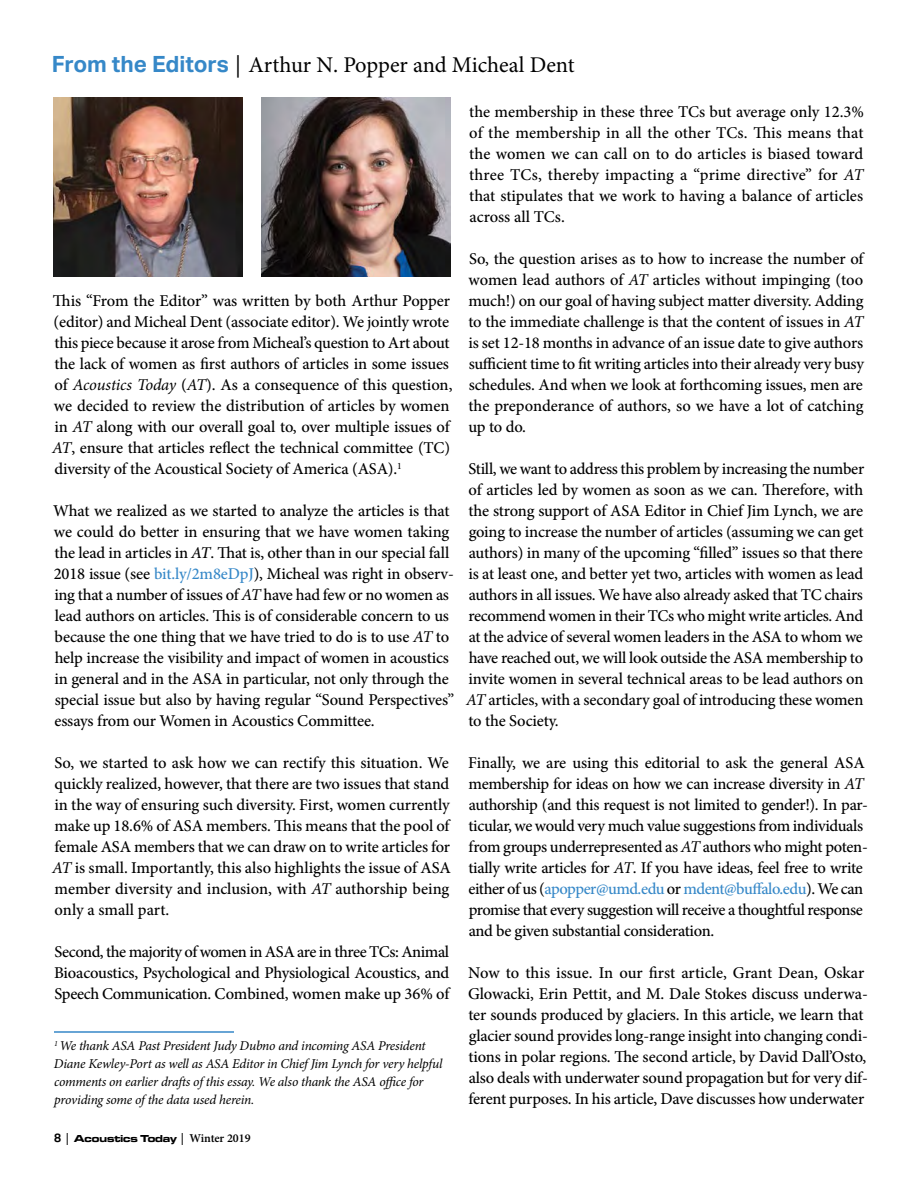
<style>
.page{position:relative;width:918px;height:1188px;background:#fff}
.page>*{position:absolute;margin:0;border:0;box-sizing:border-box;transform-origin:0 0}
.t1{font:22.5px "Minion Pro";letter-spacing:-.005em;color:#000}
.t2{font:500 16.5px/21px "Minion Pro";letter-spacing:-.01em;color:#000}
.t3{font:italic 13.5px/18px "Minion Pro";letter-spacing:-.02em;color:#000}
.t4{font:700 10.5px "Microgramma Ext D";color:#000}
.s1{font-family:"Aktiv Grotesk";font-weight:700;color:#3688c8}
.s2{font-weight:400;font-style:italic}
.s3{font-style:italic}
.s4{color:#3688c8}
.s5{font-family:"Aktiv Grotesk";font-size:12px}
.s6{font-family:"Minion Pro";font-weight:600;font-size:12px}
</style>
<div class="page">
<hr style="left:54px;top:1031px;width:180px;height:2px;background:#3688c8">
<img style="left:53px;top:97px;width:190px;height:179px">
<img style="left:261px;top:97px;width:190px;height:179px">
<h1 class="t1" style="left:52px;top:49px;width:524px"><span class="s1">From the Editors</span> | Arthur N. Popper and Micheal Dent</h1>
<p class="t2" style="left:52px;top:290px;width:402px">This “From the Editor” was written by both Arthur Popper (editor) and Micheal Dent (associate editor). We jointly wrote this piece because it arose from Micheal’s question to Art about the lack of women as first authors of articles in some issues of <span class="s2">Acoustics Today</span> (<span class="s2">AT</span>). As a consequence of this question, we decided to review the distribution of articles by women in <span class="s2">AT</span> along with our overall goal to, over multiple issues of <span class="s2">AT</span>, ensure that articles reflect the technical committee (TC) diversity of the Acoustical Society of America (ASA).<sup>1</sup></p>
<p class="t2" style="left:53px;top:500px;width:402px">What we realized as we started to analyze the articles is that we could do better in ensuring that we have women taking the lead in articles in <span class="s3">AT</span>. That is, other than in our special fall 2018 issue (see <span class="s4">bit.ly/2m8eDpJ</span>), Micheal was right in observ&shy;ing that a number of issues of <span class="s2">AT</span> have had few or no women as lead authors on articles. This is of considerable concern to us because the one thing that we have tried to do is to use <span class="s2">AT</span> to help increase the visibility and impact of women in acoustics in general and in the ASA in particular, not only through the special issue but also by having regular “Sound Perspectives” essays from our Women in Acoustics Committee.</p>
<p class="t2" style="left:52px;top:752px;width:400px">So, we started to ask how we can rectify this situation. We quickly realized, however, that there are two issues that stand in the way of ensuring such diversity. First, women currently make up 18.6% of ASA members. This means that the pool of female ASA members that we can draw on to write articles for <span class="s2">AT</span> is small. Importantly, this also highlights the issue of ASA member diversity and inclusion, with <span class="s2">AT</span> authorship being only a small part.</p>
<p class="t2" style="left:54px;top:941px;width:397px;text-align:justify">Second, the majority of women in ASA are in three TCs: Animal Bioacoustics, Psychological and Physiological Acoustics, and Speech Communication. Combined, women make up 36% of</p>
<p class="t3" style="left:54px;top:1037px;width:390px"><sup>1</sup> We thank ASA Past President Judy Dubno and incoming ASA President Diane Kewley-Port as well as ASA Editor in Chief Jim Lynch for very helpful comments on earlier drafts of this essay. We also thank the ASA office for providing some of the data used herein.</p>
<p class="t4" style="left:54px;top:1131px;width:198px"><span class="s5">8</span> <span class="s6">|</span> Acoustics Today <span class="s6">| Winter 2019</span></p>
<p class="t2" style="left:469px;top:101px;width:396px;text-align:justify">the membership in these three TCs but average only 12.3% of the membership in all the other TCs. This means that the women we can call on to do articles is biased toward three TCs, thereby impacting a “prime directive” for <span class="s2">AT </span>that stipulates that we work to having a balance of articles across all TCs.</p>
<p class="t2" style="left:468px;top:248px;width:397px;text-align:justify">So, the question arises as to how to increase the number of women lead authors of <span class="s2">AT</span> articles without impinging (too much!) on our goal of having subject matter diversity. Adding to the immediate challenge is that the content of issues in <span class="s2">AT </span>is set 12-18 months in advance of an issue date to give authors sufficient time to fit writing articles into their already very busy schedules. And when we look at forthcoming issues, men are the preponderance of authors, so we have a lot of catching up to do.</p>
<p class="t2" style="left:466px;top:458px;width:400px;text-align:justify">Still, we want to address this problem by increasing the number of articles led by women as soon as we can. Therefore, with the strong support of ASA Editor in Chief Jim Lynch, we are going to increase the number of articles (assuming we can get authors) in many of the upcoming “filled” issues so that there is at least one, and better yet two, articles with women as lead authors in all issues. We have also already asked that TC chairs recommend women in their TCs who might write articles. And at the advice of several women leaders in the ASA to whom we have reached out, we will look outside the ASA membership to invite women in several technical areas to be lead authors on <span class="s2">AT</span> articles, with a secondary goal of introducing these women to the Society.</p>
<p class="t2" style="left:468px;top:752px;width:401px">Finally, we are using this editorial to ask the general ASA membership for ideas on how we can increase diversity in <span class="s2">AT </span>authorship (and this request is not limited to gender!). In par&shy;ticular, we would very much value suggestions from individuals from groups underrepresented as <span class="s2">AT</span> authors who might poten&shy;tially write articles for <span class="s2">AT</span>. If you have ideas, feel free to write either of us (<span class="s4">apopper@umd.edu</span> or <span class="s4">mdent@buffalo.edu</span>). We can promise that every suggestion will receive a thoughtful response and be given substantial consideration.</p>
<p class="t2" style="left:468px;top:962px;width:401px">Now to this issue. In our first article, Grant Dean, Oskar Glowacki, Erin Pettit, and M. Dale Stokes discuss underwa&shy;ter sounds produced by glaciers. In this article, we learn that glacier sound provides long-range insight into changing condi&shy;tions in polar regions. The second article, by David Dall’Osto, also deals with underwater sound propagation but for very dif&shy;ferent purposes. In his article, Dave discusses how underwater</p>
</div>
